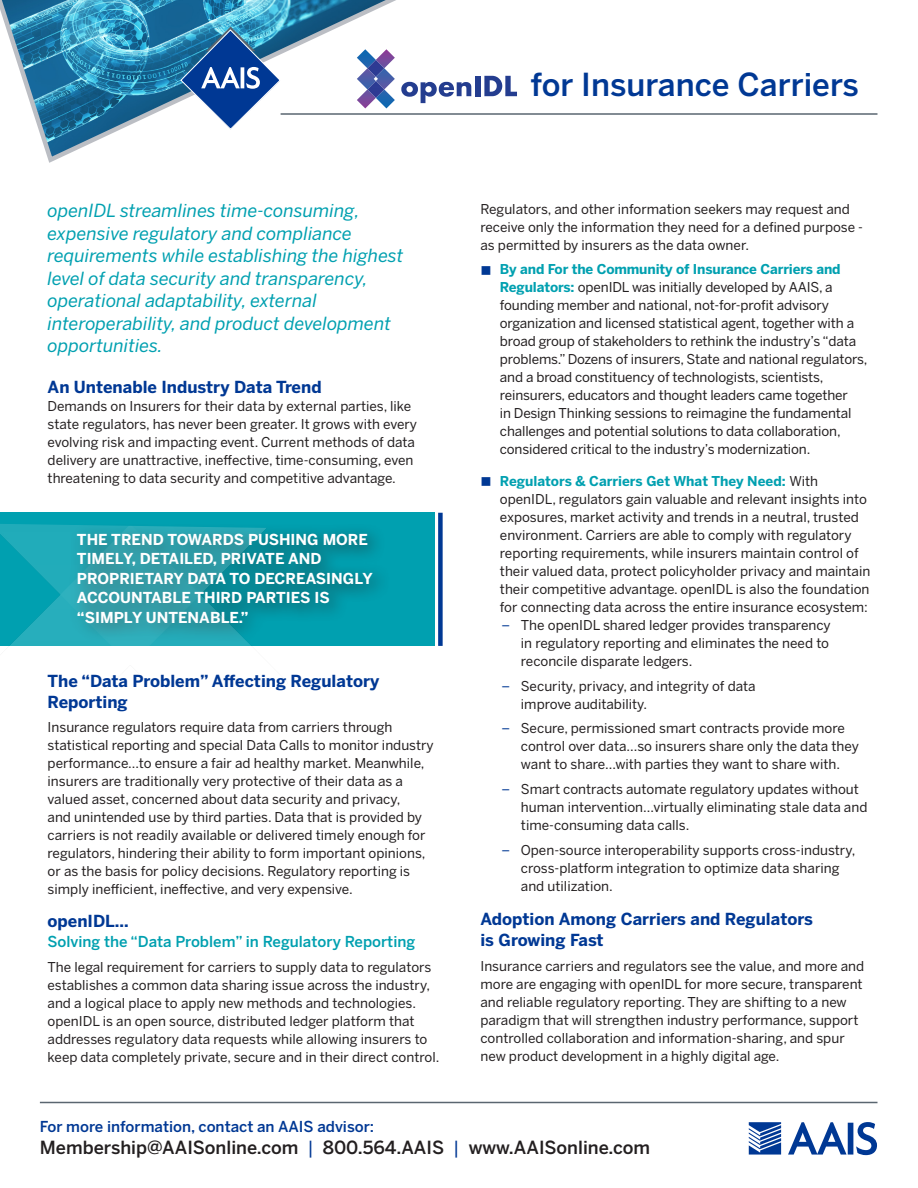
<style>
.page{position:relative;width:918px;height:1188px;background:#fff}
.page>*{position:absolute;margin:0;border:0;box-sizing:border-box;transform-origin:0 0}
.t1{font:500 31.5px "Benton Sans";color:#003894}
.t2{font:italic 18px/22.5px "Benton Sans";color:#00a0b0}
.t3{font:500 18px "Benton Sans";color:#231f20}
.t4{font:700 16.5px/21px "Benton Sans";color:#003894}
.t5{font:700 15px/19.5px "Benton Sans";color:#fff}
.t6{font:500 15px "Benton Sans";color:#00a0b0}
.t7{font:500 15px "Benton Sans";color:#003894}
.t8{font:13.5px/18px "Benton Sans";color:#231f20}
.s1{color:#003894}
.s2{font-weight:700;color:#00a0b0}
.s3{font-weight:400;color:#003894}
</style>
<div class="page">
<svg style="left:0;top:0;width:878px;height:163px"></svg>
<hr style="left:281px;top:113px;width:596px;height:2px;background:#5a6670">
<div style="left:0;top:513px;width:434px;height:133px;background:#00a0b0"></div>
<div style="left:438px;top:513px;width:5px;height:133px;background:#003894"></div>
<img style="left:0;top:524px;width:443px;height:122px">
<svg style="left:401px;top:82px;width:70px;height:21px"></svg>
<div style="left:475px;top:76px;width:5px;height:20px;background:#243d8f"></div>
<svg style="left:484px;top:76px;width:33px;height:20px"></svg>
<svg style="left:357px;top:49px;width:38px;height:59px"></svg>
<img style="left:367px;top:60px;width:17px;height:38px">
<svg style="left:181px;top:27px;width:100px;height:103px"></svg>
<svg style="left:749px;top:1122px;width:32px;height:33px"></svg>
<svg style="left:788px;top:1122px;width:89px;height:33px"></svg>
<hr style="left:40px;top:1102px;width:838px;height:1px;background:#5a6670">
<p class="t1" style="left:531px;top:66px;width:330px">for Insurance Carriers</p>
<p class="t2" style="left:48px;top:199px;width:357px">openIDL streamlines time-consuming, expensive regulatory and compliance requirements while establishing the highest level of data security and transparency, operational adaptability, external interoperability, and product development opportunities.</p>
<p class="t4" style="left:48px;top:377px;width:276px">An Untenable Industry Data Trend</p>
<p class="t8" style="left:48px;top:397px;width:371px">Demands on Insurers for their data by external parties, like state regulators, has never been greater. It grows with every evolving risk and impacting event. Current methods of data delivery are unattractive, ineffective, time-consuming, even threatening to data security and competitive advantage.</p>
<p class="t5" style="left:77px;top:529px;width:298px">THE TREND TOWARDS PUSHING MORE<br>TIMELY, DETAILED, PRIVATE AND<br>PROPRIETARY DATA TO DECREASINGLY<br>ACCOUNTABLE THIRD PARTIES IS “SIMPLY UNTENABLE.”</p>
<p class="t4" style="left:48px;top:670px;width:333px">The “Data Problem” Affecting Regulatory<br>Reporting</p>
<p class="t8" style="left:48px;top:718px;width:388px">Insurance regulators require data from carriers through statistical reporting and special Data Calls to monitor industry performance…to ensure a fair ad healthy market. Meanwhile, insurers are traditionally very protective of their data as a valued asset, concerned about data security and privacy,<br>and unintended use by third parties. Data that is provided by carriers is not readily available or delivered timely enough for regulators, hindering their ability to form important opinions, or as the basis for policy decisions. Regulatory reporting is simply inefficient, ineffective, and very expensive.</p>
<p class="t4" style="left:48px;top:911px;width:83px">openIDL…</p>
<p class="t6" style="left:48px;top:933px;width:369px">Solving the “Data Problem” in Regulatory Reporting</p>
<p class="t8" style="left:48px;top:958px;width:393px">The legal requirement for carriers to supply data to regulators establishes a common data sharing issue across the industry, and a logical place to apply new methods and technologies. openIDL is an open source, distributed ledger platform that addresses regulatory data requests while allowing insurers to keep data completely private, secure and in their direct control.</p>
<p class="t8" style="left:480px;top:199px;width:384px">Regulators, and other information seekers may request and receive only the information they need for a defined purpose - as permitted by insurers as the data owner.</p>
<p class="t8" style="left:500px;top:260px;width:369px;text-indent:-20px"><span class="s1">■</span> <span class="s2">By and For the Community of Insurance Carriers and Regulators:</span> openIDL was initially developed by AAIS, a founding member and national, not-for-profit advisory organization and licensed statistical agent, together with a broad group of stakeholders to rethink the industry’s “data problems.” Dozens of insurers, State and national regulators, and a broad constituency of technologists, scientists, reinsurers, educators and thought leaders came together<br>in Design Thinking sessions to reimagine the fundamental challenges and potential solutions to data collaboration, considered critical to the industry’s modernization.</p>
<p class="t8" style="left:500px;top:472px;width:372px;text-indent:-20px"><span class="s1">■</span> <span class="s2">Regulators &amp; Carriers Get What They Need:</span> With openIDL, regulators gain valuable and relevant insights into exposures, market activity and trends in a neutral, trusted environment. Carriers are able to comply with regulatory reporting requirements, while insurers maintain control of their valued data, protect policyholder privacy and maintain their competitive advantage. openIDL is also the foundation for connecting data across the entire insurance ecosystem:</p>
<p class="t8" style="left:521px;top:616px;width:311px;text-align:justify;text-indent:-20px"><span class="s1">–</span> The openIDL shared ledger provides transparency in regulatory reporting and eliminates the need to reconcile disparate ledgers.</p>
<p class="t8" style="left:521px;top:676px;width:236px;text-indent:-20px"><span class="s1">–</span> Security, privacy, and integrity of data improve auditability.</p>
<p class="t8" style="left:521px;top:719px;width:340px;text-indent:-20px"><span class="s1">–</span> Secure, permissioned smart contracts provide more control over data…so insurers share only the data they want to share…with parties they want to share with.</p>
<p class="t8" style="left:521px;top:780px;width:348px;text-indent:-20px"><span class="s1">–</span> Smart contracts automate regulatory updates without human intervention…virtually eliminating stale data and time-consuming data calls.</p>
<p class="t8" style="left:521px;top:841px;width:336px;text-indent:-20px"><span class="s1">–</span> Open-source interoperability supports cross-industry, cross-platform integration to optimize data sharing and utilization.</p>
<p class="t4" style="left:480px;top:909px;width:334px">Adoption Among Carriers and Regulators is Growing Fast</p>
<p class="t8" style="left:480px;top:957px;width:385px">Insurance carriers and regulators see the value, and more and more are engaging with openIDL for more secure, transparent and reliable regulatory reporting. They are shifting to a new paradigm that will strengthen industry performance, support controlled collaboration and information-sharing, and spur new product development in a highly digital age.</p>
<p class="t7" style="left:40px;top:1118px;width:336px">For more information, contact an AAIS advisor:</p>
<p class="t3" style="left:40px;top:1137px;width:612px">Membership@AAISonline.com <span class="s3">|</span> 800.564.AAIS <span class="s3">|</span> www.AAISonline.com</p>
</div>
